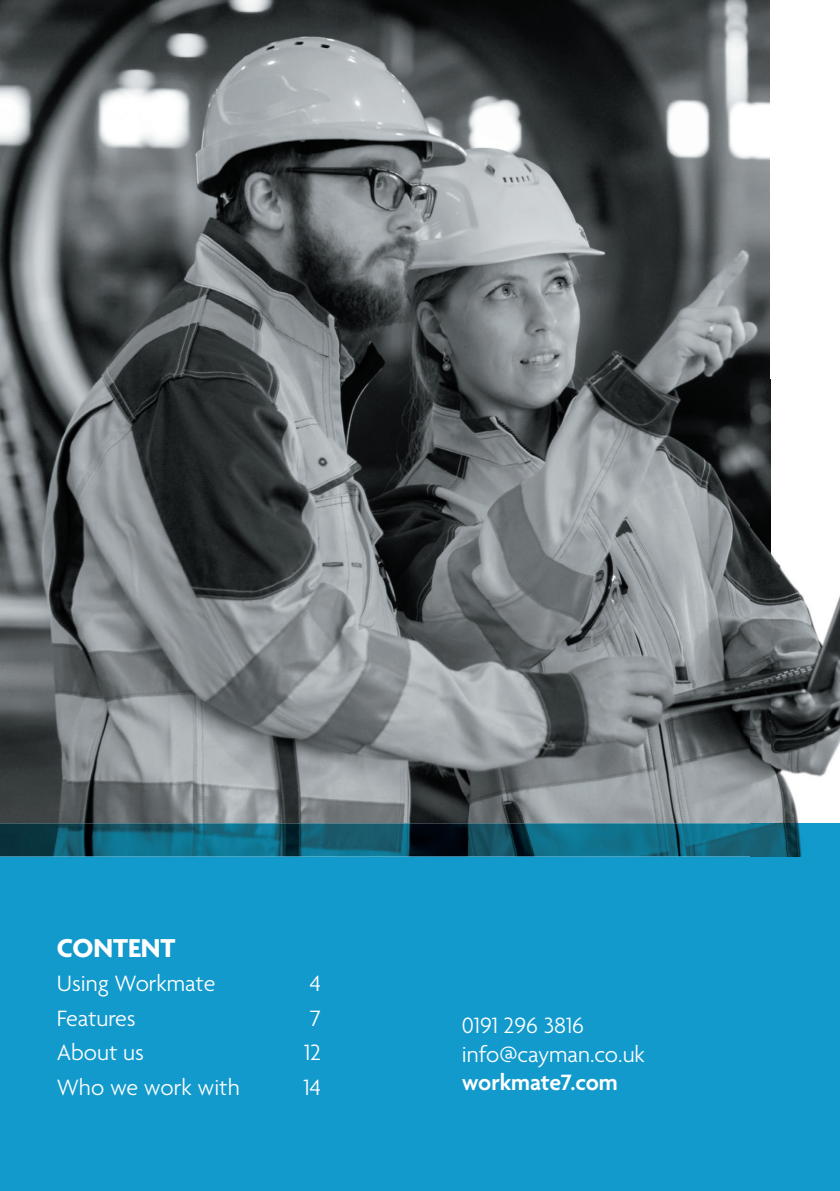
<style>
.page{position:relative;width:840px;height:1191px;background:#fff}
.page>*{position:absolute;margin:0;border:0;box-sizing:border-box;transform-origin:0 0}
.t1{font:700 28px "Agenda";color:#fff}
.t2{font:300 24px/28.8px "Agenda";color:#fff}
.t3{font:600 24px "Agenda";color:#fff}
</style>
<div class="page">
<img style="left:0;top:0;width:769px;height:856px">
<img style="left:749px;top:380px;width:90px;height:476px">
<div style="left:0;top:856px;width:839px;height:335px;background:#129acc"></div>
<p class="t1" style="left:57px;top:932px;width:120px">CONTENT</p>
<p class="t2" style="left:57px;top:970px;width:160px">Using Workmate</p>
<p class="t2" style="left:309px;top:970px;width:13px">4</p>
<p class="t2" style="left:57px;top:1005px;width:80px">Features</p>
<p class="t2" style="left:310px;top:1005px;width:12px">7</p>
<p class="t2" style="left:57px;top:1039px;width:89px">About us</p>
<p class="t2" style="left:304px;top:1039px;width:18px">12</p>
<p class="t2" style="left:57px;top:1074px;width:184px">Who we work with</p>
<p class="t2" style="left:303px;top:1074px;width:19px">14</p>
<p class="t2" style="left:461px;top:1012px;width:184px">0191 296 3816 info@cayman.co.uk</p>
<p class="t3" style="left:461px;top:1069px;width:157px">workmate7.com</p>
</div>
